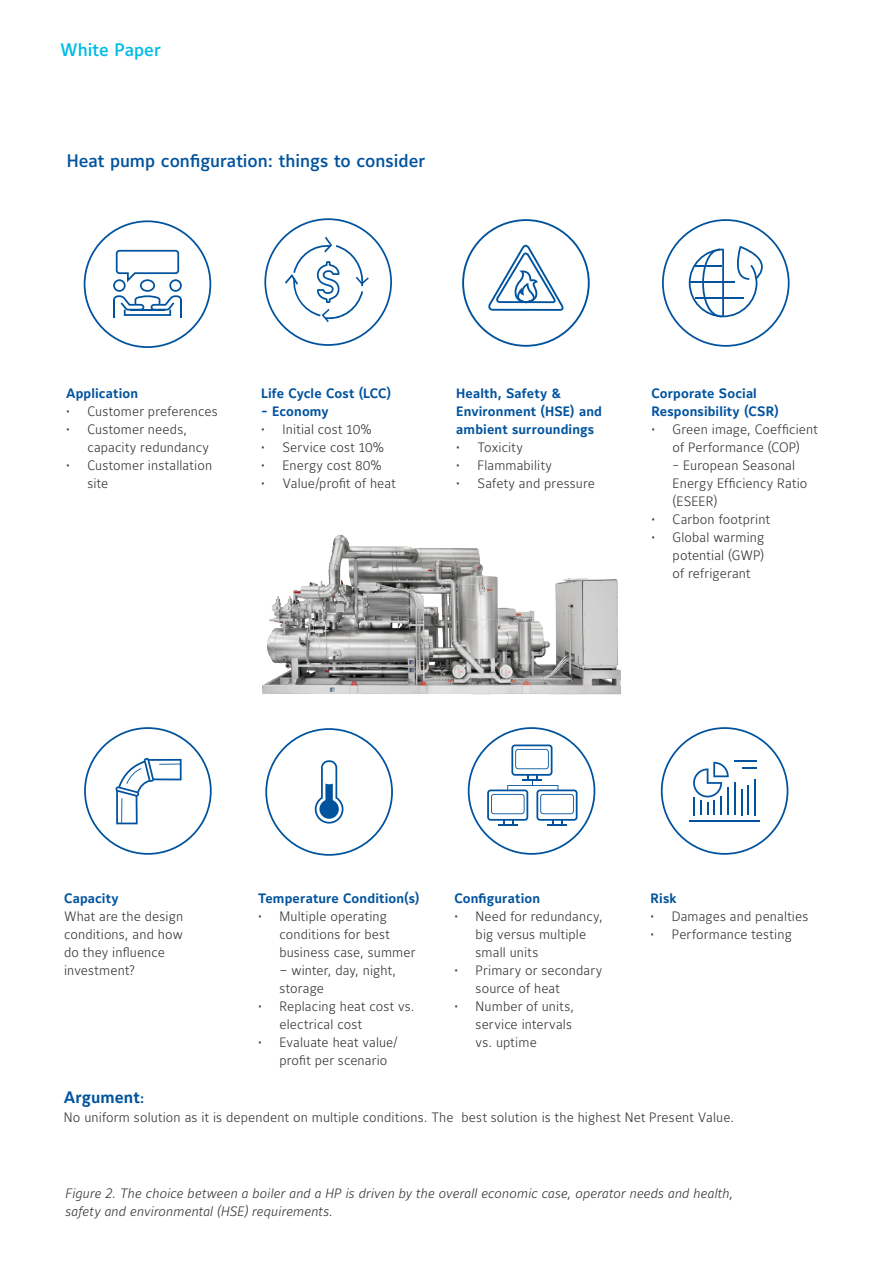
<style>
.page{position:relative;width:893px;height:1263px;background:#fff}
.page>*{position:absolute;margin:0;border:0;box-sizing:border-box;transform-origin:0 0}
.t1{font:500 18px "Maurea Jci Lf ML";color:#01539e}
.Case_Study{font:500 18px "Maurea Jci Lf ML";color:#02bce5}
.body_copy{font:700 16.5px "Maurea Jci Lf ML";color:#01539e}
.body_copy-2{font:300 13.5px/18px "Maurea Jci Lf ML";letter-spacing:.01em;color:#363536}
.body_copy-3{font:700 13.5px/18px "Maurea Jci Lf ML";letter-spacing:.01em;color:#01539e}
.Bullets{font:italic 300 13.5px/18px "Maurea Jci Tf ML";letter-spacing:.01em;color:#363536}
.s1{font-size:13.5px}
</style>
<div class="page">
<img style="left:262px;top:535px;width:359px;height:160px">
<svg style="left:265px;top:728px;width:128px;height:128px"></svg>
<svg style="left:468px;top:727px;width:127px;height:128px"></svg>
<svg style="left:661px;top:727px;width:127px;height:128px"></svg>
<svg style="left:84px;top:727px;width:128px;height:128px"></svg>
<svg style="left:264px;top:218px;width:128px;height:128px"></svg>
<svg style="left:462px;top:219px;width:128px;height:128px"></svg>
<svg style="left:662px;top:219px;width:128px;height:128px"></svg>
<svg style="left:84px;top:220px;width:127px;height:128px"></svg>
<p class="Case_Study" style="left:60px;top:39px;width:102px">White Paper</p>
<p class="t1" style="left:67px;top:149px;width:360px">Heat pump configuration: things to consider</p>
<p class="body_copy-3" style="left:66px;top:385px;width:73px">Application</p>
<p class="body_copy-2" style="left:66px;top:402px;width:153px">• Customer preferences</p>
<p class="body_copy-2" style="left:87px;top:420px;width:123px;text-indent:-21px">• Customer needs, capacity redundancy</p>
<p class="body_copy-2" style="left:87px;top:456px;width:126px;text-indent:-21px">• Customer installation site</p>
<p class="body_copy-3" style="left:261px;top:385px;width:131px">Life Cycle Cost (LCC)</p>
<p class="body_copy-3" style="left:261px;top:403px;width:69px">- Economy</p>
<p class="body_copy-2" style="left:261px;top:420px;width:112px">• Initial cost 10%</p>
<p class="body_copy-2" style="left:261px;top:438px;width:124px">• Service cost 10%</p>
<p class="body_copy-2" style="left:261px;top:456px;width:122px">• Energy cost 80%</p>
<p class="body_copy-2" style="left:261px;top:474px;width:136px">• Value/profit of heat</p>
<p class="body_copy-3" style="left:456px;top:385px;width:147px">Health, Safety &amp;<br>Environment (HSE) and ambient surroundings</p>
<p class="body_copy-2" style="left:456px;top:438px;width:68px">• Toxicity</p>
<p class="body_copy-2" style="left:456px;top:456px;width:97px">• Flammability</p>
<p class="body_copy-2" style="left:456px;top:474px;width:140px">• Safety and pressure</p>
<p class="body_copy-3" style="left:651px;top:385px;width:129px">Corporate Social<br>Responsibility (CSR)</p>
<p class="body_copy-2" style="left:651px;top:420px;width:168px;text-align:center">• Green image, Coefficient of Performance (COP)</p>
<p class="body_copy-2" style="left:673px;top:456px;width:136px">- European Seasonal<br>Energy Efficiency Ratio (ESEER)</p>
<p class="body_copy-2" style="left:651px;top:510px;width:120px">• Carbon footprint</p>
<p class="body_copy-2" style="left:673px;top:528px;width:93px;text-align:justify;text-indent:-21px">• Global warming potential (GWP) of refrigerant</p>
<p class="body_copy-3" style="left:64px;top:889px;width:56px">Capacity</p>
<p class="body_copy-2" style="left:64px;top:907px;width:121px">What are the design conditions, and how do they influence investment?</p>
<p class="body_copy-3" style="left:258px;top:889px;width:163px">Temperature Condition(s)</p>
<p class="body_copy-2" style="left:279px;top:907px;width:137px;text-indent:-21px">• Multiple operating conditions for best business case, summer</p>
<p class="body_copy-2" style="left:279px;top:961px;width:118px">– winter, day, night, storage</p>
<p class="body_copy-2" style="left:279px;top:997px;width:137px;text-indent:-21px">• Replacing heat cost vs. electrical cost</p>
<p class="body_copy-2" style="left:279px;top:1033px;width:120px;text-indent:-21px">• Evaluate heat value/ profit per scenario</p>
<p class="body_copy-3" style="left:454px;top:889px;width:87px">Configuration</p>
<p class="body_copy-2" style="left:476px;top:907px;width:129px;text-indent:-21px">• Need for redundancy, big versus multiple small units</p>
<p class="body_copy-2" style="left:476px;top:961px;width:128px;text-indent:-21px">• Primary or secondary source of heat</p>
<p class="body_copy-2" style="left:476px;top:997px;width:100px;text-indent:-21px">• Number of units, service intervals vs. uptime</p>
<p class="body_copy-3" style="left:651px;top:889px;width:28px">Risk</p>
<p class="body_copy-2" style="left:651px;top:907px;width:159px">• Damages and penalties</p>
<p class="body_copy-2" style="left:651px;top:925px;width:143px">• Performance testing</p>
<p class="body_copy" style="left:64px;top:1087px;width:82px">Argument<span class="s1">:</span></p>
<p class="body_copy-2" style="left:64px;top:1108px;width:671px">No uniform solution as it is dependent on multiple conditions. The best solution is the highest Net Present Value.</p>
<p class="Bullets" style="left:65px;top:1184px;width:669px">Figure 2. The choice between a boiler and a HP is driven by the overall economic case, operator needs and health, safety and environmental (HSE) requirements.</p>
</div>
